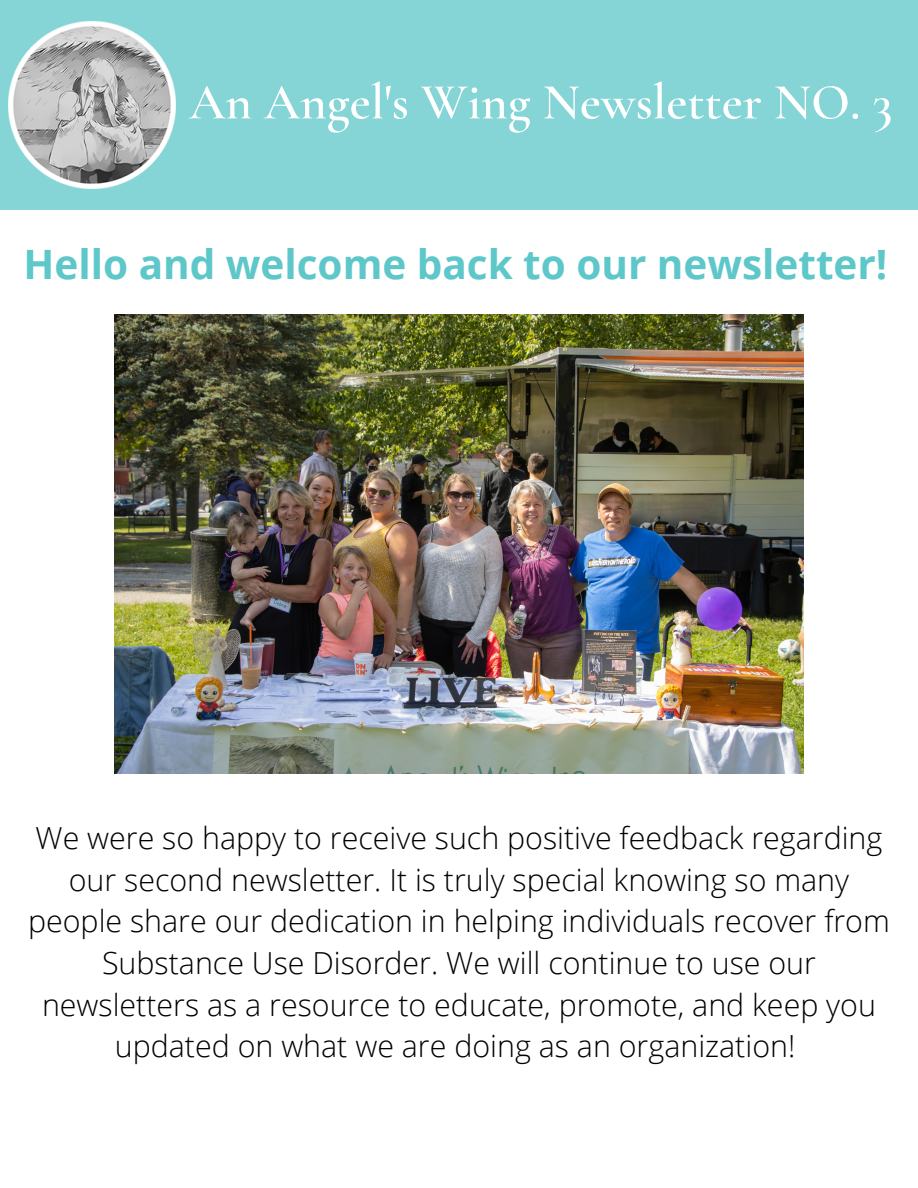
<style>
.page{position:relative;width:918px;height:1188px;background:#fff}
.page>*{position:absolute;margin:0;border:0;box-sizing:border-box;transform-origin:0 0}
.t1{font:600 51px "Cormorant Garamond";color:#fff}
.t2{font:700 40.5px "Open Sans";color:#5dc7c9}
.t3{font:300 30.45px/41.7px "Open Sans";color:#000;text-align:center}
</style>
<div class="page">
<div style="left:0;top:0;width:918px;height:209px;background:#86d5d6"></div>
<img style="left:9px;top:22px;width:166px;height:166px">
<img style="left:115px;top:315px;width:688px;height:459px">
<p class="t1" style="left:189px;top:71px;width:705px">An Angel's Wing Newsletter NO. 3</p>
<p class="t2" style="left:24px;top:235px;width:865px">Hello and welcome back to our newsletter!</p>
<p class="t3" style="left:28px;top:816px;width:863px">We were so happy to receive such positive feedback regarding our second newsletter. It is truly special knowing so many people share our dedication in helping individuals recover from Substance Use Disorder. We will continue to use our newsletters as a resource to educate, promote, and keep you updated on what we are doing as an organization!</p>
</div>
